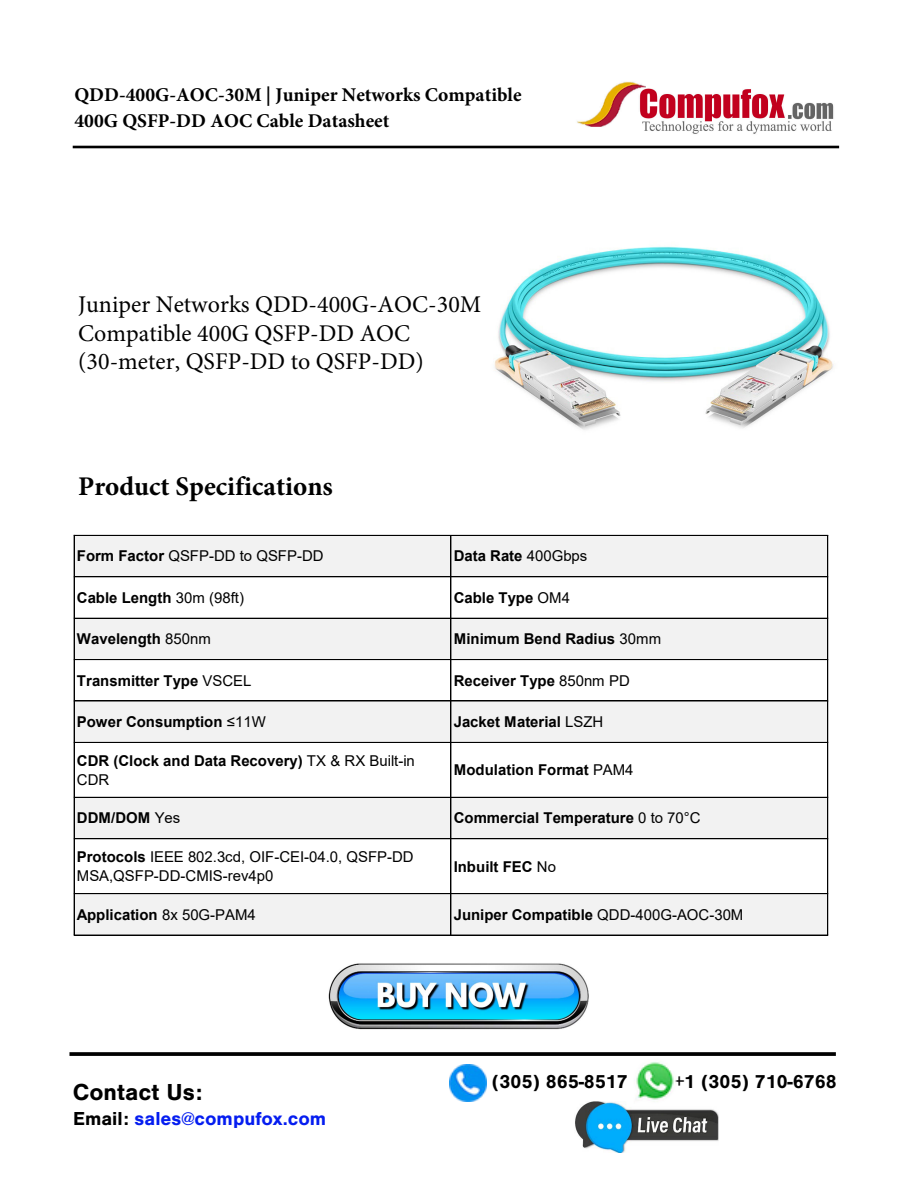
<style>
.page{position:relative;width:918px;height:1188px;background:#fff}
.page>*{position:absolute;margin:0;border:0;box-sizing:border-box;transform-origin:0 0}
.t1{font:700 27px "Minion Pro";color:#000}
.t2{font:24px/28.8px "Minion Pro";color:#000}
.t3{font:700 24px "Nimbus San";color:#000}
.t4{font:700 19.5px/26.1px "Minion Pro";color:#000}
.t5{font:700 19.5px "Nimbus San";color:#000}
.t6{font:700 19.5px "Nimbus San";color:#051df0}
.t7{font:700 15px/18.8px "Arial";color:#000}
.t8{font:15px/18.8px "Arial";color:#000}
.t9{font:15px "Arial";color:#000}
.s1{font-weight:700}
.s2{font-weight:400}
.s3{color:#000}
</style>
<div class="page">
<img style="left:329px;top:963px;width:260px;height:66px">
<img style="left:575px;top:1102px;width:144px;height:50px">
<hr style="left:73px;top:146px;width:766px;height:2px;background:#000">
<svg style="left:69px;top:1052px;width:767px;height:4px"></svg>
<img style="left:632px;top:1062px;width:45px;height:41px">
<img style="left:449px;top:1064px;width:38px;height:38px">
<img style="left:577px;top:81px;width:257px;height:53px">
<div style="left:75px;top:535px;width:753px;height:42px;background:#f2f2f2"></div>
<div style="left:75px;top:618px;width:753px;height:42px;background:#f2f2f2"></div>
<div style="left:75px;top:701px;width:753px;height:41px;background:#f2f2f2"></div>
<div style="left:75px;top:797px;width:753px;height:42px;background:#f2f2f2"></div>
<div style="left:75px;top:894px;width:753px;height:41px;background:#f2f2f2"></div>
<hr style="left:74px;top:535px;width:1px;height:400px;background:#000">
<hr style="left:451px;top:535px;width:1px;height:400px;background:#000">
<hr style="left:827px;top:536px;width:1px;height:399px;background:#000">
<hr style="left:828px;top:535px;width:1px;height:400px;background:#000">
<hr style="left:74px;top:535px;width:754px;height:1px;background:#000">
<hr style="left:74px;top:577px;width:754px;height:1px;background:#000">
<hr style="left:74px;top:618px;width:754px;height:1px;background:#000">
<hr style="left:74px;top:659px;width:754px;height:1px;background:#000">
<hr style="left:74px;top:660px;width:754px;height:1px;background:#000">
<hr style="left:74px;top:701px;width:754px;height:1px;background:#000">
<hr style="left:74px;top:742px;width:754px;height:1px;background:#000">
<hr style="left:74px;top:797px;width:754px;height:1px;background:#000">
<hr style="left:74px;top:838px;width:754px;height:1px;background:#000">
<hr style="left:74px;top:839px;width:754px;height:1px;background:#000">
<hr style="left:74px;top:893px;width:754px;height:1px;background:#000">
<hr style="left:74px;top:894px;width:754px;height:1px;background:#000">
<hr style="left:74px;top:935px;width:754px;height:1px;background:#000">
<img style="left:494px;top:246px;width:340px;height:184px">
<h3 class="t4" style="left:74px;top:81px;width:449px">QDD-400G-AOC-30M | Juniper Networks Compatible<br>400G QSFP-DD AOC Cable Datasheet</h3>
<h2 class="t2" style="left:78px;top:290px;width:405px">Juniper Networks QDD-400G-AOC-30M<br>Compatible 400G QSFP-DD AOC (30-meter, QSFP-DD to QSFP-DD)</h2>
<h1 class="t1" style="left:78px;top:468px;width:256px">Product Specifications</h1>
<p class="t8" style="left:77px;top:547px;width:248px"><span class="s1">Form Factor</span> QSFP-DD to QSFP-DD</p>
<p class="t7" style="left:454px;top:547px;width:135px">Data Rate <span class="s2">400Gbps</span></p>
<p class="t7" style="left:77px;top:588px;width:169px">Cable Length <span class="s2">30</span><span class="s2">m (</span><span class="s2">98</span><span class="s2">ft)</span></p>
<p class="t7" style="left:454px;top:588px;width:118px">Cable Type <span class="s2">OM4</span></p>
<p class="t7" style="left:77px;top:630px;width:135px">Wavelength <span class="s2">850nm</span></p>
<p class="t7" style="left:454px;top:630px;width:209px">Minimum Bend Radius <span class="s2">30mm</span></p>
<p class="t7" style="left:77px;top:671px;width:176px">Transmitter Type <span class="s2">VSCEL</span></p>
<p class="t7" style="left:454px;top:671px;width:178px">Receiver Type <span class="s2">850nm PD</span></p>
<p class="t7" style="left:77px;top:713px;width:190px">Power Consumption <span class="s2">≤11W</span></p>
<p class="t7" style="left:454px;top:713px;width:151px">Jacket Material <span class="s2">LSZH</span></p>
<p class="t7" style="left:77px;top:751px;width:340px">CDR (Clock and Data Recovery) <span class="s2">TX &amp; RX Built-in<br>CDR</span></p>
<p class="t7" style="left:454px;top:761px;width:181px">Modulation Format <span class="s2">PAM4</span></p>
<p class="t7" style="left:77px;top:809px;width:105px">DDM/DOM <span class="s2">Yes</span></p>
<p class="t7" style="left:454px;top:809px;width:248px">Commercial Temperature <span class="s2">0 to 70°C</span></p>
<p class="t8" style="left:77px;top:847px;width:338px"><span class="s1">Protocols</span> IEEE 802.3cd, OIF-CEI-04.0, QSFP-DD<br>MSA,QSFP-DD-CMIS-rev4p0</p>
<p class="t7" style="left:454px;top:857px;width:104px">Inbuilt FEC <span class="s2">No</span></p>
<p class="t7" style="left:77px;top:905px;width:180px">Application <span class="s2">8x 50G-PAM4</span></p>
<p class="t9" style="left:454px;top:904px;width:291px"><span class="s1">Juniper</span> <span class="s1">Compatible</span> QDD-400G-AOC-30M</p>
<h2 class="t3" style="left:73px;top:1079px;width:131px">Contact Us:</h2>
<h3 class="t6" style="left:73px;top:1108px;width:255px"><span class="s3">Email:</span> sales@compufox.com</h3>
<h3 class="t5" style="left:492px;top:1071px;width:137px">(305) 865-8517</h3>
<h3 class="t5" style="left:675px;top:1071px;width:164px">+1 (305) 710-6768</h3>
</div>
